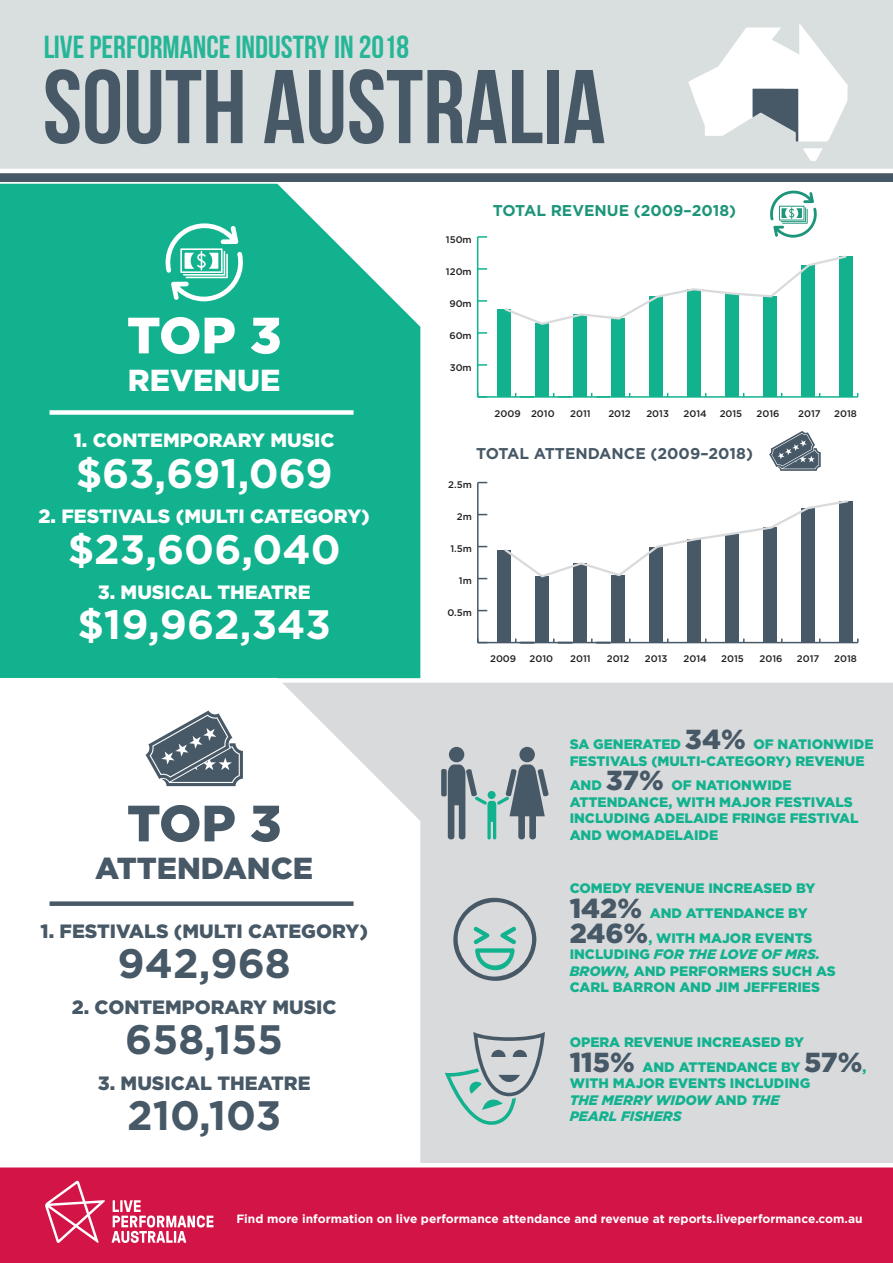
<style>
.page{position:relative;width:893px;height:1263px;background:#fff}
.page>*{position:absolute;margin:0;border:0;box-sizing:border-box;transform-origin:0 0}
.t1{font:104.4px "Bebas Neue";color:#475866}
.t2{font:900 51px "Gotham";color:#fff}
.t3{font:900 51px "Gotham";color:#475866}
.t4{font:700 41.1px "Gotham";color:#fff}
.t5{font:700 41.1px "Gotham";color:#475866}
.t6{font:31.95px "Bebas Neue";color:#12b28f}
.t7{font:900 30.45px "Gotham";color:#475866}
.t8{font:900 30.45px "Gotham";color:#fff}
.t9{font:900 19.2px "Gotham";color:#fff}
.t10{font:900 19.2px "Gotham";color:#475866}
.t11{font:700 15.6px "Gotham";color:#475866}
.t12{font:700 15.6px "Gotham";color:#1d957a}
.t13{font:900 13.8px/16.5px "Gotham";color:#12b28f}
.t14{font:italic 900 13.8px/16.5px "Gotham";color:#12b28f}
.t15{font:700 12px "Gotham";color:#fff}
.t16{font:500 9.6px "Gotham";color:#231f20}
.s1{font-size:27.45px;color:#475866}
.s2{font-style:italic}
.s3{font-style:normal}
</style>
<div class="page">
<div style="left:0;top:1165px;width:893px;height:98px;background:#d21446"></div>
<svg style="left:45px;top:1181px;width:168px;height:62px"></svg>
<div style="left:0;top:680px;width:893px;height:485px;background:#d9dadc"></div>
<div style="left:0;top:184px;width:420px;height:494px;background:#12b28f"></div>
<div style="left:0;top:683px;width:420px;height:480px;background:#fff"></div>
<svg style="left:163px;top:220px;width:83px;height:81px"></svg>
<div style="left:0;top:678px;width:893px;height:5px;background:#fff"></div>
<div style="left:50px;top:410px;width:304px;height:5px;background:#fff"></div>
<div style="left:50px;top:901px;width:304px;height:5px;background:#475866"></div>
<div style="left:0;top:0;width:893px;height:172px;background:#d9dfdf"></div>
<div style="left:0;top:171px;width:893px;height:10px;background:#475866"></div>
<hr style="left:0;top:169px;width:893px;height:4px;background:#fff">
<svg style="left:146px;top:710px;width:97px;height:76px;background:#8f99a2"></svg>
<hr style="left:0;top:1163px;width:893px;height:4px;background:#fff">
<svg style="left:803px;top:148px;width:20px;height:13px"></svg>
<svg style="left:688px;top:24px;width:160px;height:118px"></svg>
<div style="left:449px;top:747px;width:15px;height:15px;background:#475866;border-radius:50%"></div>
<div style="left:519px;top:747px;width:16px;height:15px;background:#475866;border-radius:50%"></div>
<svg style="left:441px;top:764px;width:108px;height:75px"></svg>
<svg style="left:770px;top:190px;width:47px;height:48px"></svg>
<hr style="left:478px;top:396px;width:380px;height:2px;background:#12b28f">
<hr style="left:477px;top:237px;width:1px;height:160px;background:#12b28f">
<svg style="left:477px;top:393px;width:10px;height:5px"></svg>
<svg style="left:478px;top:364px;width:9px;height:2px"></svg>
<svg style="left:478px;top:332px;width:9px;height:2px"></svg>
<svg style="left:478px;top:300px;width:9px;height:2px"></svg>
<svg style="left:478px;top:268px;width:9px;height:2px"></svg>
<svg style="left:478px;top:236px;width:9px;height:2px"></svg>
<div style="left:497px;top:309px;width:14px;height:88px;background:#12b28f"></div>
<div style="left:535px;top:324px;width:14px;height:73px;background:#12b28f"></div>
<div style="left:573px;top:315px;width:14px;height:82px;background:#12b28f"></div>
<div style="left:611px;top:318px;width:14px;height:79px;background:#12b28f"></div>
<div style="left:649px;top:297px;width:14px;height:100px;background:#12b28f"></div>
<div style="left:687px;top:289px;width:14px;height:108px;background:#12b28f"></div>
<div style="left:725px;top:294px;width:14px;height:103px;background:#12b28f"></div>
<div style="left:763px;top:296px;width:14px;height:101px;background:#12b28f"></div>
<div style="left:801px;top:265px;width:14px;height:132px;background:#12b28f"></div>
<div style="left:839px;top:257px;width:14px;height:140px;background:#12b28f"></div>
<svg style="left:515px;top:393px;width:19px;height:5px"></svg>
<svg style="left:553px;top:393px;width:19px;height:5px"></svg>
<svg style="left:591px;top:393px;width:19px;height:5px"></svg>
<svg style="left:504px;top:255px;width:344px;height:70px"></svg>
<hr style="left:478px;top:642px;width:380px;height:1px;background:#475866">
<hr style="left:477px;top:483px;width:2px;height:160px;background:#475866">
<svg style="left:477px;top:639px;width:10px;height:4px"></svg>
<div style="left:498px;top:550px;width:13px;height:93px;background:#475866"></div>
<div style="left:536px;top:576px;width:13px;height:67px;background:#475866"></div>
<div style="left:574px;top:563px;width:13px;height:80px;background:#475866"></div>
<div style="left:612px;top:575px;width:13px;height:68px;background:#475866"></div>
<div style="left:650px;top:547px;width:13px;height:96px;background:#475866"></div>
<div style="left:688px;top:539px;width:13px;height:104px;background:#475866"></div>
<div style="left:726px;top:534px;width:13px;height:109px;background:#475866"></div>
<div style="left:764px;top:527px;width:13px;height:116px;background:#475866"></div>
<div style="left:802px;top:508px;width:13px;height:135px;background:#475866"></div>
<div style="left:840px;top:501px;width:13px;height:142px;background:#475866"></div>
<svg style="left:515px;top:639px;width:19px;height:3px"></svg>
<svg style="left:553px;top:639px;width:19px;height:3px"></svg>
<svg style="left:591px;top:639px;width:19px;height:3px"></svg>
<svg style="left:769px;top:431px;width:52px;height:40px"></svg>
<svg style="left:504px;top:500px;width:345px;height:79px"></svg>
<svg style="left:453px;top:898px;width:83px;height:83px"></svg>
<svg style="left:445px;top:1032px;width:100px;height:93px"></svg>
<h3 class="t6" style="left:43px;top:29px;width:368px">LIVE PERFORMANCE INDUSTRY IN 2018</h3>
<h1 class="t1" style="left:43px;top:50px;width:564px">SOUTH AUSTRALIA</h1>
<h2 class="t2" style="left:127px;top:300px;width:156px">TOP 3</h2>
<h3 class="t8" style="left:128px;top:359px;width:154px">REVENUE</h3>
<h3 class="t9" style="left:74px;top:427px;width:262px">1. CONTEMPORARY MUSIC</h3>
<h3 class="t4" style="left:76px;top:446px;width:258px">$63,691,069</h3>
<h3 class="t9" style="left:39px;top:503px;width:333px">2. FESTIVALS (MULTI CATEGORY)</h3>
<h3 class="t4" style="left:68px;top:522px;width:275px">$23,606,040</h3>
<h3 class="t9" style="left:98px;top:579px;width:214px">3. MUSICAL THEATRE</h3>
<h3 class="t4" style="left:77px;top:597px;width:255px">$19,962,343</h3>
<h2 class="t3" style="left:127px;top:788px;width:156px">TOP 3</h2>
<h3 class="t7" style="left:95px;top:847px;width:219px">ATTENDANCE</h3>
<h3 class="t10" style="left:41px;top:918px;width:329px">1. FESTIVALS (MULTI CATEGORY)</h3>
<h3 class="t5" style="left:118px;top:936px;width:175px">942,968</h3>
<h3 class="t10" style="left:72px;top:994px;width:266px">2. CONTEMPORARY MUSIC</h3>
<h3 class="t5" style="left:125px;top:1012px;width:159px">658,155</h3>
<h3 class="t10" style="left:98px;top:1069px;width:214px">3. MUSICAL THEATRE</h3>
<h3 class="t5" style="left:127px;top:1088px;width:156px">210,103</h3>
<p class="t16" style="left:446px;top:233px;width:27px">150m</p>
<p class="t16" style="left:446px;top:265px;width:27px">120m</p>
<p class="t16" style="left:449px;top:297px;width:24px">90m</p>
<p class="t16" style="left:449px;top:329px;width:24px">60m</p>
<p class="t16" style="left:450px;top:361px;width:24px">30m</p>
<p class="t12" style="left:493px;top:200px;width:245px">TOTAL REVENUE (2009–2018)</p>
<p class="t16" style="left:495px;top:407px;width:61px">2009 2010</p>
<p class="t16" style="left:570px;top:407px;width:22px">2011</p>
<p class="t16" style="left:608px;top:407px;width:24px">2012</p>
<p class="t16" style="left:646px;top:407px;width:24px">2013</p>
<p class="t16" style="left:684px;top:407px;width:25px">2014</p>
<p class="t16" style="left:720px;top:407px;width:24px">2015</p>
<p class="t16" style="left:756px;top:407px;width:24px">2016</p>
<p class="t16" style="left:798px;top:407px;width:24px">2017</p>
<p class="t11" style="left:476px;top:444px;width:278px">TOTAL ATTENDANCE (2009–2018)</p>
<p class="t16" style="left:448px;top:478px;width:25px">2.5m</p>
<p class="t16" style="left:457px;top:510px;width:17px">2m</p>
<p class="t16" style="left:450px;top:542px;width:23px">1.5m</p>
<p class="t16" style="left:459px;top:574px;width:14px">1m</p>
<p class="t16" style="left:447px;top:606px;width:26px">0.5m</p>
<p class="t16" style="left:834px;top:407px;width:24px">2018</p>
<p class="t16" style="left:490px;top:652px;width:28px">2009</p>
<p class="t16" style="left:530px;top:652px;width:25px">2010</p>
<p class="t16" style="left:570px;top:652px;width:22px">2011</p>
<p class="t16" style="left:607px;top:652px;width:24px">2012</p>
<p class="t16" style="left:645px;top:652px;width:24px">2013</p>
<p class="t16" style="left:684px;top:652px;width:25px">2014</p>
<p class="t16" style="left:721px;top:652px;width:24px">2015</p>
<p class="t16" style="left:759px;top:652px;width:24px">2016</p>
<p class="t16" style="left:797px;top:652px;width:24px">2017</p>
<p class="t16" style="left:834px;top:652px;width:24px">2018</p>
<p class="t13" style="left:570px;top:736px;width:305px">SA GENERATED <span class="s1">34%</span> OF NATIONWIDE<br>FESTIVALS (MULTI-CATEGORY) REVENUE</p>
<p class="t13" style="left:570px;top:777px;width:290px">AND <span class="s1">37%</span> OF NATIONWIDE<br>ATTENDANCE, WITH MAJOR FESTIVALS<br>INCLUDING ADELAIDE FRINGE FESTIVAL<br>AND WOMADELAIDE</p>
<p class="t13" style="left:570px;top:876px;width:247px;line-height:24.8px">COMEDY REVENUE INCREASED BY<br><span class="s1">142%</span> AND ATTENDANCE BY<br><span class="s1">246%</span>, WITH MAJOR EVENTS</p>
<p class="t13" style="left:570px;top:946px;width:268px">INCLUDING <span class="s2">FOR THE LOVE OF MRS.<br>BROWN,</span> AND PERFORMERS SUCH AS<br>CARL BARRON AND JIM JEFFERIES</p>
<p class="t13" style="left:570px;top:1029px;width:298px;line-height:24.8px">OPERA REVENUE INCREASED BY<br><span class="s1">115%</span> AND ATTENDANCE BY <span class="s1">57%</span>,</p>
<p class="t14" style="left:570px;top:1075px;width:242px"><span class="s3">WITH MAJOR EVENTS INCLUDING<br></span>THE MERRY WIDOW <span class="s3">AND</span> THE<br>PEARL FISHERS</p>
<p class="t15" style="left:236px;top:1210px;width:628px">Find more information on live performance attendance and revenue at reports.liveperformance.com.au</p>
</div>
